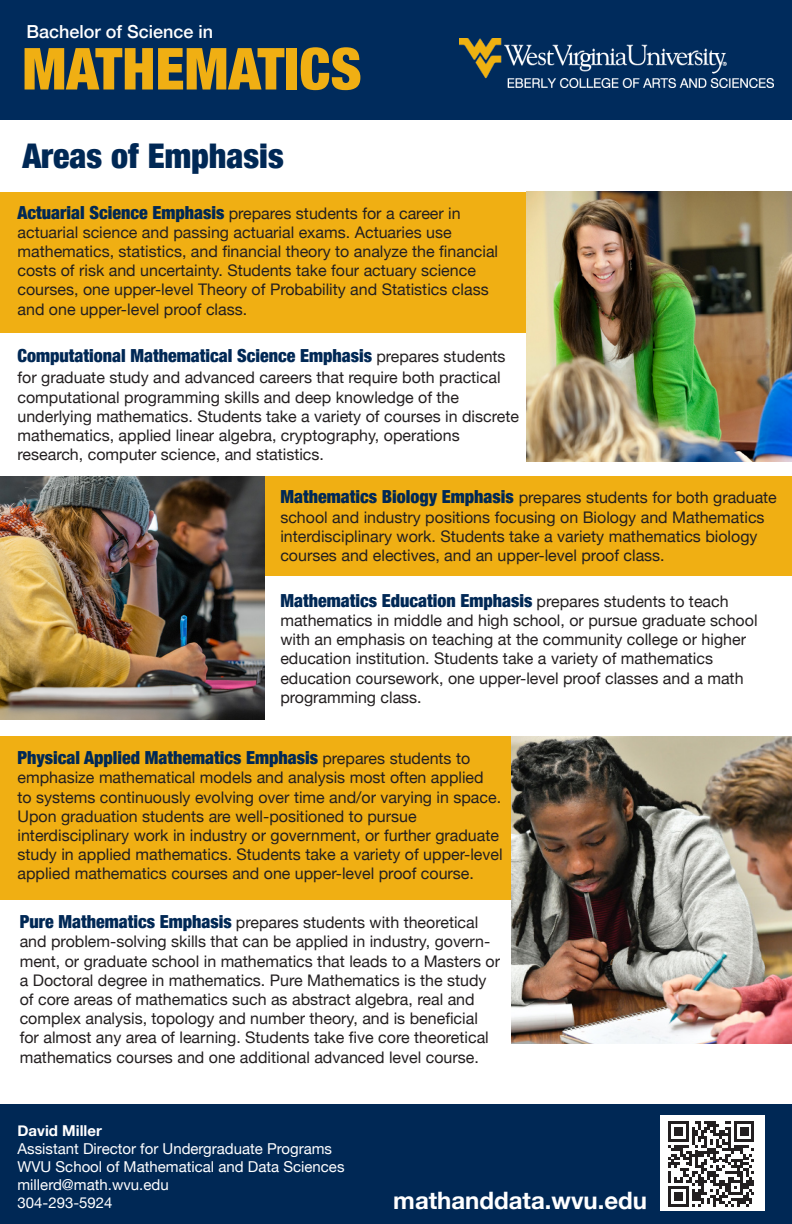
<style>
.page{position:relative;width:792px;height:1224px;background:#fff}
.page>*{position:absolute;margin:0;border:0;box-sizing:border-box;transform-origin:0 0}
.t1{font:900 condensed 58px "Helvetica Neue";color:#f0af13}
.t2{font:900 condensed 34px "Helvetica Neue";color:#002855}
.t3{font:700 24px "Helvetica Neue";color:#fff}
.t4{font:900 condensed 18px "Helvetica Neue";color:#002855}
.t5{font:500 18px "Helvetica Neue";color:#fff}
.t6{font:16px/19.2px "Helvetica Neue";color:#231f20}
.t7{font:15px/18px "Helvetica Neue";color:#fff}
.t8{font:700 15px "Helvetica Neue";color:#fff}
.s1{font-weight:900;font-stretch:condensed;font-size:18px;color:#002855}
.s2{font-weight:400;font-stretch:normal;font-size:16px;color:#231f20}
</style>
<div class="page">
<div style="left:1px;top:736px;width:522px;height:164px;background:#f0af13"></div>
<div style="left:265px;top:476px;width:527px;height:100px;background:#f0af13"></div>
<div style="left:1px;top:192px;width:527px;height:140px;background:#f0af13"></div>
<div style="left:0;top:0;width:792px;height:120px;background:#002b5c"></div>
<div style="left:0;top:1104px;width:792px;height:120px;background:#002855"></div>
<img style="left:459px;top:38px;width:315px;height:49px">
<img style="left:526px;top:192px;width:266px;height:270px">
<img style="left:0;top:476px;width:264px;height:244px">
<div style="left:660px;top:1116px;width:104px;height:95px;background:#fff"></div>
<svg style="left:668px;top:1121px;width:86px;height:86px"></svg>
<img style="left:511px;top:736px;width:281px;height:308px">
<p class="t5" style="left:26px;top:17px;width:188px">Bachelor of Science in</p>
<p class="t1" style="left:22px;top:21px;width:341px">MATHEMATICS</p>
<p class="t2" style="left:22px;top:128px;width:263px">Areas of Emphasis</p>
<p class="t6" style="left:18px;top:204px;width:445px"><span class="s1">Actuarial Science Emphasis</span> prepares students for a career in</p>
<p class="t6" style="left:18px;top:223px;width:436px">actuarial science and passing actuarial exams. Actuaries use</p>
<p class="t6" style="left:18px;top:243px;width:482px">mathematics, statistics, and financial theory to analyze the financial costs of risk and uncertainty. Students take four actuary science courses, one upper-level Theory of Probability and Statistics class and one upper-level proof class.</p>
<p class="t4" style="left:18px;top:341px;width:490px">Computational Mathematical Science Emphasis <span class="s2">prepares students</span></p>
<p class="t6" style="left:18px;top:369px;width:485px">for graduate study and advanced careers that require both practical</p>
<p class="t6" style="left:18px;top:388px;width:443px">computational programming skills and deep knowledge of the</p>
<p class="t6" style="left:18px;top:407px;width:503px">underlying mathematics. Students take a variety of courses in discrete mathematics, applied linear algebra, cryptography, operations</p>
<p class="t6" style="left:18px;top:446px;width:308px">research, computer science, and statistics.</p>
<p class="t6" style="left:280px;top:489px;width:498px"><span class="s1">Mathematics Biology Emphasis</span> prepares students for both graduate school and industry positions focusing on Biology and Mathematics interdisciplinary work. Students take a variety mathematics biology courses and electives, and an upper-level proof class.</p>
<p class="t4" style="left:280px;top:586px;width:450px">Mathematics Education Emphasis <span class="s2">prepares students to teach</span></p>
<p class="t6" style="left:280px;top:612px;width:479px">mathematics in middle and high school, or pursue graduate school with an emphasis on teaching at the community college or higher</p>
<p class="t6" style="left:280px;top:650px;width:434px">education institution. Students take a variety of mathematics</p>
<p class="t6" style="left:280px;top:669px;width:465px">education coursework, one upper-level proof classes and a math programming class.</p>
<p class="t4" style="left:18px;top:743px;width:454px">Physical Applied Mathematics Emphasis <span class="s2">prepares students to</span></p>
<p class="t6" style="left:18px;top:769px;width:485px">emphasize mathematical models and analysis most often applied to systems continuously evolving over time and/or varying in space.<br>Upon graduation students are well-positioned to pursue</p>
<p class="t6" style="left:18px;top:827px;width:487px">interdisciplinary work in industry or government, or further graduate study in applied mathematics. Students take a variety of upper-level applied mathematics courses and one upper-level proof course.</p>
<p class="t6" style="left:20px;top:914px;width:482px"><span class="s1">Pure Mathematics Emphasis</span> prepares students with theoretical and problem-solving skills that can be applied in industry, govern&shy;ment, or graduate school in mathematics that leads to a Masters or a Doctoral degree in mathematics. Pure Mathematics is the study of core areas of mathematics such as abstract algebra, real and complex analysis, topology and number theory, and is beneficial for almost any area of learning. Students take five core theoretical mathematics courses and one additional advanced level course.</p>
<p class="t8" style="left:18px;top:1119px;width:86px">David Miller</p>
<p class="t7" style="left:18px;top:1141px;width:329px">Assistant Director for Undergraduate Programs<br>WVU School of Mathematical and Data Sciences</p>
<p class="t7" style="left:18px;top:1177px;width:153px">millerd@math.wvu.edu</p>
<p class="t7" style="left:18px;top:1195px;width:97px">304-293-5924</p>
<p class="t3" style="left:393px;top:1182px;width:255px">mathanddata.wvu.edu</p>
</div>
